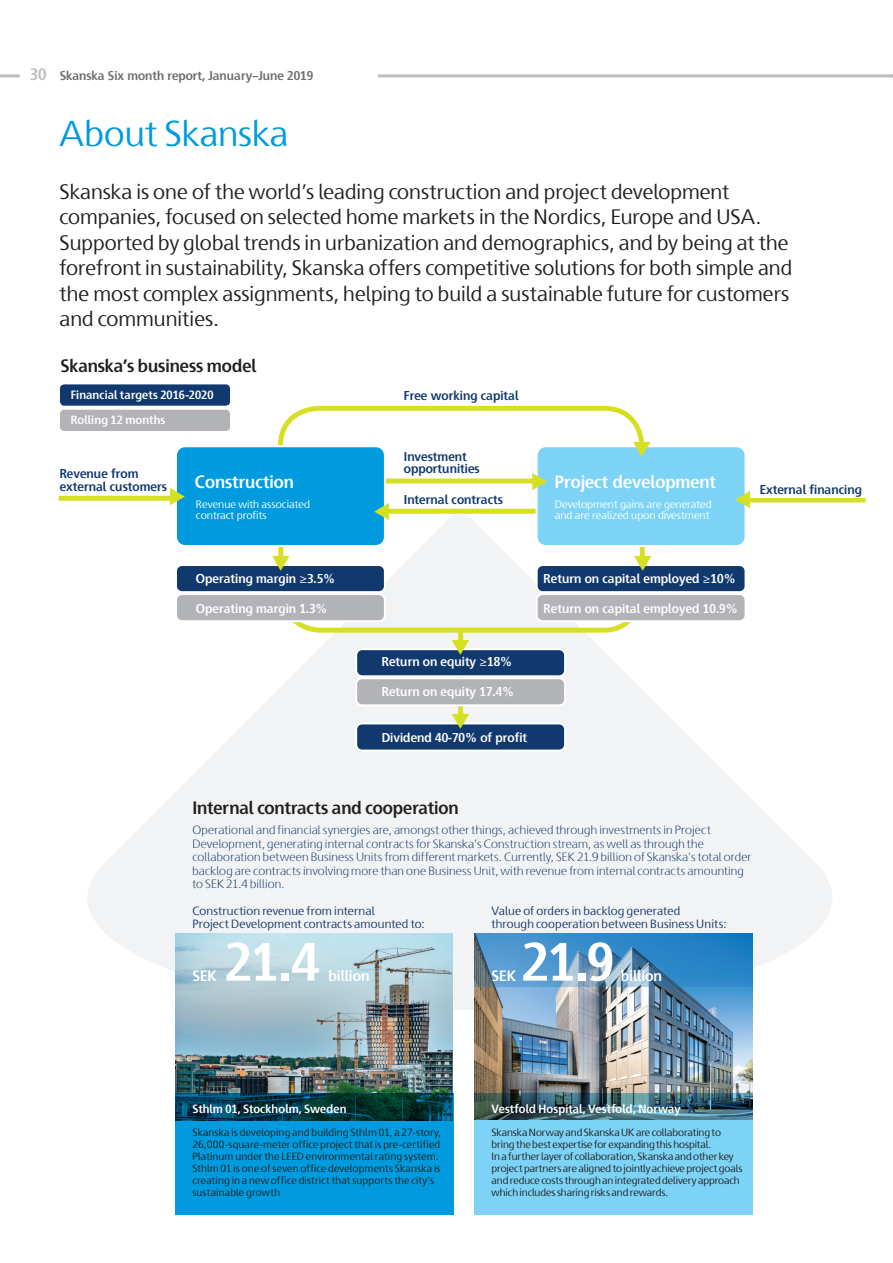
<style>
.page{position:relative;width:893px;height:1263px;background:#fff}
.page>*{position:absolute;margin:0;border:0;box-sizing:border-box;transform-origin:0 0}
.t1{font:700 54px "Skanska Sans Pro";color:#fff}
.t2{font:36.9px "Minion Pro";color:#d6df21;scale:.82 1}
.t3{font:36px "Skanska Sans Pro";color:#009bde}
.t4{font:21px/25.5px "Skanska Sans Pro";color:#231f20}
.t5{font:700 18px "Skanska Sans Pro";letter-spacing:-.005em;color:#231f20}
.t6{font:700 17.85px "Skanska Sans Pro";color:#fff}
.t7{font:700 15px "Skanska Sans Pro";color:#fff}
.t8{font:700 12.9px "Skanska Sans Pro";color:#fff}
.t9{font:700 12.9px/12.8px "Skanska Sans Pro";color:#11396e}
.t10{font:700 12.75px "Skanska Sans Pro";color:#6c6d70}
.t11{font:300 12px/13.5px "Skanska Sans Pro";letter-spacing:.015em;color:#11396e}
.t12{font:12px/13.5px "Skanska Sans Pro";letter-spacing:.01em;color:#11396e}
.t13{font:700 12px/25px "Skanska Sans Pro";letter-spacing:.005em;color:#fff}
.t14{font:10.95px/11.9px "Skanska Sans Pro";color:#fff}
.t15{font:10.5px/12px "Skanska Sans Pro";color:#231f20}
.s1{font-size:16.5px;color:#bcbdc0}
.s2{font-family:"Myriad Pro";font-weight:400}
</style>
<div class="page">
<hr style="left:297px;top:74px;width:596px;height:3px;background:#bcbdc0">
<div style="left:21px;top:68px;width:357px;height:26px;background:#fff"></div>
<hr style="left:0;top:74px;width:20px;height:3px;background:#bcbdc0">
<svg style="left:111px;top:635px;width:721px;height:375px"></svg>
<div style="left:87px;top:783px;width:745px;height:229px;background:#f2f3f4;border-radius:50%"></div>
<div style="left:5px;top:1010px;width:791px;height:253px;background:#fff"></div>
<img style="left:175px;top:934px;width:278px;height:159px">
<svg style="left:175px;top:1093px;width:278px;height:122px;background:#0084bb"></svg>
<img style="left:474px;top:987px;width:278px;height:106px">
<svg style="left:474px;top:1093px;width:278px;height:122px;background:#6db9d7"></svg>
<div style="left:458px;top:630px;width:5px;height:113px;background:#d6df21"></div>
<svg style="left:58px;top:405px;width:587px;height:230px"></svg>
<div style="left:383px;top:478px;width:180px;height:5px;background:#d6df21"></div>
<div style="left:383px;top:509px;width:180px;height:5px;background:#d6df21"></div>
<div style="left:176px;top:446px;width:209px;height:100px;background:#009bde;border-radius:9px"></div>
<div style="left:175px;top:445px;width:211px;height:102px;border:2px solid #fff;border-radius:9px"></div>
<div style="left:537px;top:446px;width:209px;height:100px;background:#7cd3f6;border-radius:9px"></div>
<div style="left:536px;top:445px;width:210px;height:102px;border:2px solid #fff;border-radius:9px"></div>
<div style="left:176px;top:565px;width:209px;height:27px;background:#11396e;border-radius:6px"></div>
<div style="left:175px;top:564px;width:211px;height:29px;border:2px solid #fff;border-radius:6px"></div>
<div style="left:176px;top:594px;width:209px;height:27px;background:#b2b3b7;border-radius:6px"></div>
<div style="left:175px;top:593px;width:211px;height:29px;border:2px solid #fff;border-radius:6px"></div>
<div style="left:537px;top:565px;width:209px;height:27px;background:#11396e;border-radius:6px"></div>
<div style="left:536px;top:564px;width:210px;height:29px;border:2px solid #fff;border-radius:6px"></div>
<div style="left:537px;top:594px;width:209px;height:27px;background:#b2b3b7;border-radius:6px"></div>
<div style="left:536px;top:593px;width:210px;height:29px;border:2px solid #fff;border-radius:6px"></div>
<div style="left:356px;top:723px;width:209px;height:27px;background:#11396e;border-radius:6px"></div>
<div style="left:355px;top:722px;width:211px;height:29px;border:2px solid #fff;border-radius:6px"></div>
<div style="left:356px;top:649px;width:209px;height:27px;background:#11396e;border-radius:6px"></div>
<div style="left:355px;top:648px;width:211px;height:29px;border:2px solid #fff;border-radius:6px"></div>
<div style="left:356px;top:678px;width:209px;height:27px;background:#b2b3b7;border-radius:6px"></div>
<div style="left:355px;top:677px;width:211px;height:29px;border:2px solid #fff;border-radius:6px"></div>
<hr style="left:749px;top:498px;width:117px;height:4px;background:#d6df21">
<div style="left:60px;top:384px;width:170px;height:22px;background:#11396e;border-radius:4px"></div>
<svg style="left:474px;top:933px;width:278px;height:54px;background:#478ec2"></svg>
<svg style="left:633px;top:441px;width:18px;height:7px"></svg>
<svg style="left:532px;top:473px;width:7px;height:17px"></svg>
<svg style="left:170px;top:488px;width:8px;height:17px"></svg>
<svg style="left:272px;top:556px;width:18px;height:11px"></svg>
<svg style="left:452px;top:639px;width:17px;height:12px"></svg>
<svg style="left:634px;top:556px;width:18px;height:11px"></svg>
<svg style="left:452px;top:714px;width:17px;height:11px"></svg>
<p class="t10" style="left:30px;top:69px;width:285px"><span class="s1">30</span> Skanska Six month report, January–June 2019</p>
<h3 class="t3" style="left:60px;top:113px;width:231px">About Skanska</h3>
<p class="t4" style="left:60px;top:178px;width:734px">Skanska is one of the world’s leading construction and project development companies, focused on selected home markets in the Nordics, Europe and USA.<br>Supported by global trends in urbanization and demographics, and by being at the forefront in sustainability, Skanska offers competitive solutions for both simple and the most complex assignments, helping to build a sustainable future for customers and communities.</p>
<h3 class="t5" style="left:60px;top:355px;width:198px">Skanska’s business model</h3>
<p class="t13" style="left:71px;top:382px;width:144px">Financial targets 2016-2020<br>Rolling 12 months</p>
<p class="t9" style="left:404px;top:389px;width:116px">Free working capital</p>
<p class="t9" style="left:60px;top:467px;width:109px">Revenue from external customers</p>
<p class="t9" style="left:404px;top:450px;width:77px">Investment opportunities</p>
<p class="t9" style="left:404px;top:493px;width:101px">Internal contracts</p>
<h3 class="t6" style="left:195px;top:472px;width:101px">Construction</h3>
<h3 class="t6" style="left:555px;top:472px;width:163px">Project development</h3>
<p class="t14" style="left:196px;top:498px;width:115px">Revenue with associated contract profits</p>
<p class="t14" style="left:555px;top:498px;width:158px">Development gains are generated and are realized upon divestment</p>
<h2 class="t2" style="left:373px;top:484px;width:24px">◀</h2>
<h2 class="t2" style="left:734px;top:473px;width:24px">◀</h2>
<p class="t9" style="left:760px;top:483px;width:104px">External financing</p>
<p class="t8" style="left:196px;top:571px;width:141px">Operating margin <span class="s2">≥</span>3.5%</p>
<p class="t8" style="left:196px;top:601px;width:133px">Operating margin 1.3%</p>
<p class="t8" style="left:382px;top:654px;width:132px">Return on equity <span class="s2">≥</span>18%</p>
<p class="t8" style="left:382px;top:684px;width:134px">Return on equity 17.4%</p>
<p class="t8" style="left:382px;top:730px;width:147px">Dividend 40-70% of profit</p>
<p class="t8" style="left:544px;top:571px;width:194px">Return on capital employed <span class="s2">≥</span>10%</p>
<p class="t8" style="left:544px;top:601px;width:196px">Return on capital employed 10.9%</p>
<h3 class="t5" style="left:192px;top:798px;width:268px">Internal contracts and cooperation</h3>
<p class="t11" style="left:192px;top:823px;width:561px">Operational and financial synergies are, amongst other things, achieved through investments in Project Development, generating internal contracts for Skanska’s Construction stream, as well as through the collaboration between Business Units from different markets. Currently, SEK 21.9 billion of Skanska’s total order backlog are contracts involving more than one Business Unit, with revenue from internal contracts amounting to SEK 21.4 billion.</p>
<p class="t12" style="left:192px;top:904px;width:234px">Construction revenue from internal<br>Project Development contracts amounted to:</p>
<p class="t12" style="left:492px;top:904px;width:236px">Value of orders in backlog generated<br>through cooperation between Business Units:</p>
<h3 class="t7" style="left:192px;top:967px;width:26px">SEK</h3>
<h1 class="t1" style="left:225px;top:930px;width:96px">21.4</h1>
<h1 class="t1" style="left:522px;top:930px;width:94px">21.9</h1>
<h3 class="t7" style="left:328px;top:967px;width:43px">billion</h3>
<h3 class="t7" style="left:492px;top:967px;width:26px">SEK</h3>
<h3 class="t7" style="left:621px;top:967px;width:43px">billion</h3>
<p class="t13" style="left:192px;top:1096px;width:156px">Sthlm 01, Stockholm, Sweden</p>
<p class="t13" style="left:492px;top:1096px;width:190px">Vestfold Hospital, Vestfold, Norway</p>
<p class="t15" style="left:192px;top:1126px;width:250px">Skanska is developing and building Sthlm 01, a 27-story, 26,000-square-meter office project that is pre-certified Platinum under the LEED environmental rating system.<br>Sthlm 01 is one of seven office developments Skanska is creating in a new office district that supports the city’s sustainable growth</p>
<p class="t15" style="left:492px;top:1126px;width:253px">Skanska Norway and Skanska UK are collaborating to bring the best expertise for expanding this hospital.<br>In a further layer of collaboration, Skanska and other key project partners are aligned to jointly achieve project goals and reduce costs through an integrated delivery approach which includes sharing risks and rewards.</p>
</div>
